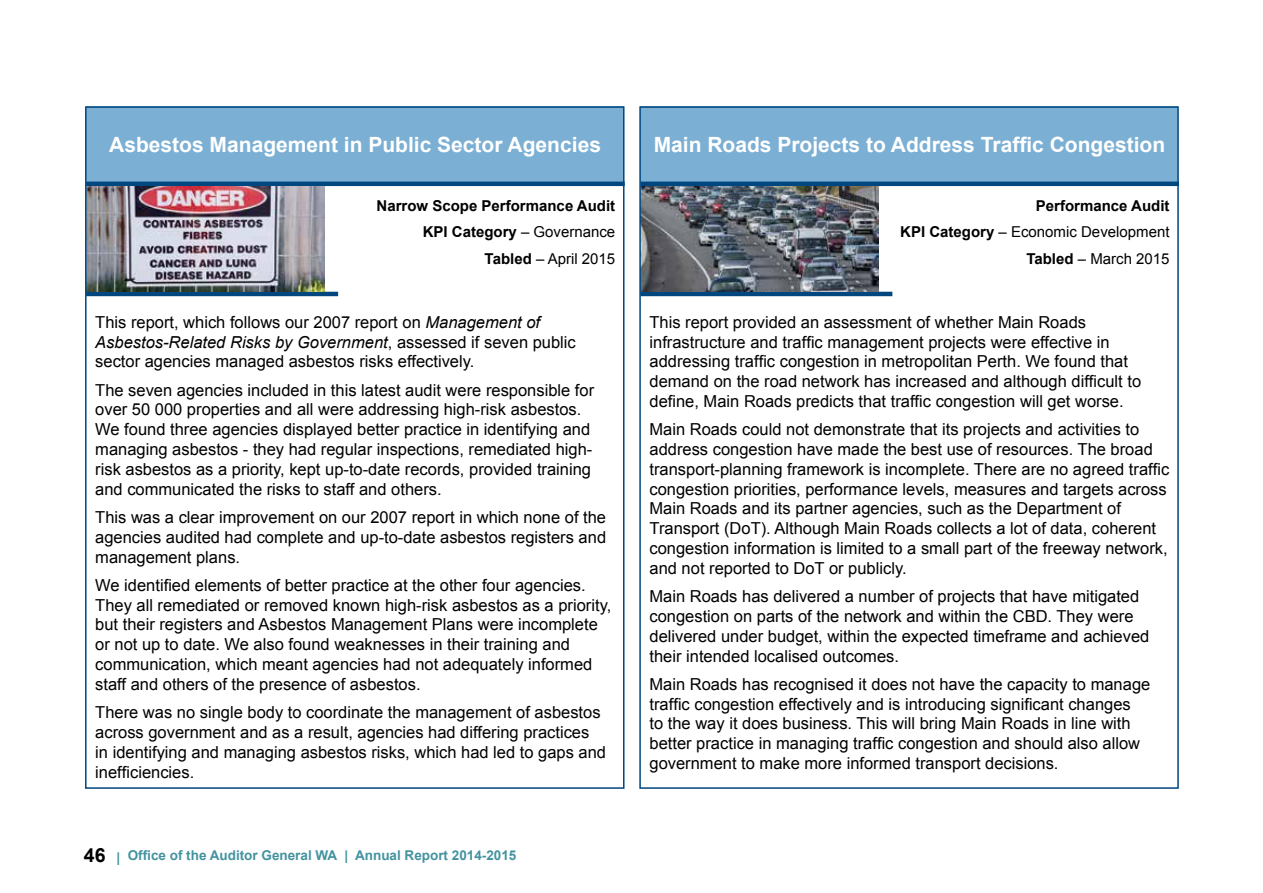
<style>
.page{position:relative;width:1263px;height:893px;background:#fff}
.page>*{position:absolute;margin:0;border:0;box-sizing:border-box;transform-origin:0 0}
.t1{font:700 21px "Arial";color:#fff}
.t2{font:16.5px/19.8px "Arial";color:#000}
.t3{font:700 15px/26.5px "Arial";color:#000;text-align:right}
.t4{font:700 13.5px "Arial";color:#43939f}
.s1{font-weight:400}
.s2{font-style:italic}
.s3{font-size:19.5px;color:#000}
</style>
<div class="page">
<div style="left:641px;top:106px;width:537px;height:76px;background:#7bafd4"></div>
<div style="left:87px;top:106px;width:537px;height:76px;background:#7bafd4"></div>
<hr style="left:640px;top:182px;width:539px;height:4px;background:#00467f">
<hr style="left:86px;top:182px;width:539px;height:4px;background:#00467f">
<hr style="left:640px;top:292px;width:252px;height:4px;background:#00467f">
<hr style="left:86px;top:292px;width:252px;height:4px;background:#00467f">
<img style="left:642px;top:186px;width:237px;height:106px">
<img style="left:88px;top:186px;width:237px;height:105px">
<p class="t1" style="left:109px;top:130px;width:493px">Asbestos Management in Public Sector Agencies</p>
<p class="t1" style="left:654px;top:130px;width:513px">Main Roads Projects to Address Traffic Congestion</p>
<p class="t3" style="left:377px;top:193px;width:240px">Narrow Scope Performance Audit<br>KPI Category <span class="s1">– Governance<br></span>Tabled <span class="s1">– April 2015</span></p>
<p class="t2" style="left:95px;top:312px;width:482px">This report, which follows our 2007 report on <span class="s2">Management of<br>Asbestos-Related Risks by Government</span>, assessed if seven public sector agencies managed asbestos risks effectively.</p>
<p class="t2" style="left:95px;top:380px;width:500px">The seven agencies included in this latest audit were responsible for over 50 000 properties and all were addressing high-risk asbestos.<br>We found three agencies displayed better practice in identifying and managing asbestos - they had regular inspections, remediated high&shy;risk asbestos as a priority, kept up-to-date records, provided training and communicated the risks to staff and others.</p>
<p class="t2" style="left:95px;top:507px;width:512px;text-align:justify">This was a clear improvement on our 2007 report in which none of the agencies audited had complete and up-to-date asbestos registers and management plans.</p>
<p class="t2" style="left:95px;top:575px;width:518px">We identified elements of better practice at the other four agencies.<br>They all remediated or removed known high-risk asbestos as a priority, but their registers and Asbestos Management Plans were incomplete or not up to date. We also found weaknesses in their training and communication, which meant agencies had not adequately informed staff and others of the presence of asbestos.</p>
<p class="t2" style="left:95px;top:703px;width:512px">There was no single body to coordinate the management of asbestos across government and as a result, agencies had differing practices in identifying and managing asbestos risks, which had led to gaps and inefficiencies.</p>
<p class="t4" style="left:84px;top:846px;width:434px"><span class="s3">46</span> | Office of the Auditor General WA | Annual Report 2014-2015</p>
<p class="t3" style="left:900px;top:193px;width:271px">Performance Audit<br>KPI Category <span class="s1">– Economic Development<br></span>Tabled <span class="s1">– March 2015</span></p>
<p class="t2" style="left:649px;top:312px;width:493px">This report provided an assessment of whether Main Roads infrastructure and traffic management projects were effective in addressing traffic congestion in metropolitan Perth. We found that demand on the road network has increased and although difficult to define, Main Roads predicts that traffic congestion will get worse.</p>
<p class="t2" style="left:649px;top:420px;width:521px">Main Roads could not demonstrate that its projects and activities to address congestion have made the best use of resources. The broad transport-planning framework is incomplete. There are no agreed traffic congestion priorities, performance levels, measures and targets across Main Roads and its partner agencies, such as the Department of Transport (DoT). Although Main Roads collects a lot of data, coherent congestion information is limited to a small part of the freeway network, and not reported to DoT or publicly.</p>
<p class="t2" style="left:649px;top:587px;width:501px">Main Roads has delivered a number of projects that have mitigated congestion on parts of the network and within the CBD. They were delivered under budget, within the expected timeframe and achieved their intended localised outcomes.</p>
<p class="t2" style="left:649px;top:674px;width:502px">Main Roads has recognised it does not have the capacity to manage traffic congestion effectively and is introducing significant changes<br>to the way it does business. This will bring Main Roads in line with better practice in managing traffic congestion and should also allow government to make more informed transport decisions.</p>
</div>
